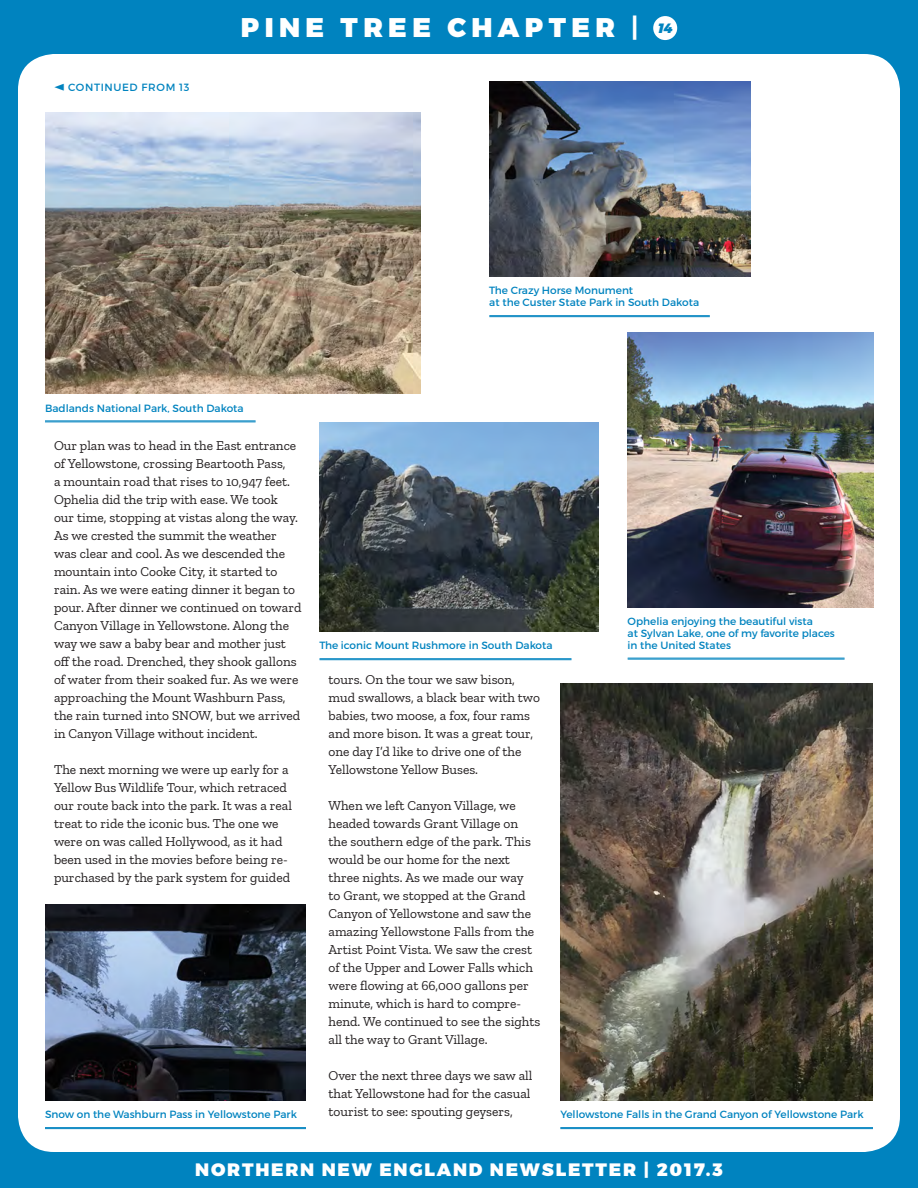
<style>
.page{position:relative;width:918px;height:1188px;background:#0083bf}
.page>*{position:absolute;margin:0;border:0;box-sizing:border-box;transform-origin:0 0}
.t1{font:900 27px "Montserrat";letter-spacing:.2em;color:#fff}
.t2{font:900 18px "Montserrat";letter-spacing:.1em;color:#fff}
.t3{font:13.5px/18px "Zilla Slab";color:#231f20}
.t4{font:10.5px/12px "Montserrat";color:#0083bf}
.t5{font:10.5px "Montserrat";letter-spacing:.06em;color:#0083bf}
.s1{font-family:"Zilla Slab";font-weight:700;font-size:12px}
.s2{font-style:italic;font-size:13.5px;color:#0083bf}
</style>
<div class="page">
<div style="left:18px;top:54px;width:882px;height:1098px;background:#fff;border-radius:36px"></div>
<div style="left:653px;top:16px;width:24px;height:24px;background:#fff;border-radius:50%"></div>
<img style="left:628px;top:332px;width:245px;height:275px">
<hr style="left:628px;top:658px;width:217px;height:1px;background:#0083bf">
<hr style="left:628px;top:659px;width:217px;height:1px;background:#0083bf">
<img style="left:560px;top:684px;width:313px;height:417px">
<hr style="left:560px;top:1127px;width:313px;height:1px;background:#0083bf">
<hr style="left:560px;top:1128px;width:313px;height:1px;background:#0083bf">
<img style="left:45px;top:112px;width:376px;height:282px">
<hr style="left:45px;top:421px;width:211px;height:1px;background:#0083bf">
<hr style="left:45px;top:422px;width:211px;height:1px;background:#0083bf">
<img style="left:489px;top:81px;width:261px;height:196px">
<hr style="left:489px;top:315px;width:221px;height:1px;background:#0083bf">
<hr style="left:489px;top:316px;width:221px;height:1px;background:#0083bf">
<img style="left:45px;top:905px;width:261px;height:196px">
<hr style="left:45px;top:1127px;width:261px;height:1px;background:#0083bf">
<hr style="left:45px;top:1128px;width:261px;height:1px;background:#0083bf">
<img style="left:320px;top:423px;width:278px;height:209px">
<hr style="left:320px;top:658px;width:252px;height:1px;background:#0083bf">
<hr style="left:320px;top:659px;width:252px;height:1px;background:#0083bf">
<p class="t5" style="left:54px;top:81px;width:137px"><span class="s1">◄</span> CONTINUED FROM 13</p>
<h1 class="t1" style="left:241px;top:11px;width:437px">PINE TREE CHAPTER | <span class="s2">14</span></h1>
<p class="t4" style="left:489px;top:285px;width:211px">The Crazy Horse Monument<br>at the Custer State Park in South Dakota</p>
<p class="t4" style="left:45px;top:402px;width:200px">Badlands National Park, South Dakota</p>
<p class="t3" style="left:54px;top:437px;width:249px">Our plan was to head in the East entrance of Yellowstone, crossing Beartooth Pass,<br>a mountain road that rises to 10,947 feet.<br>Ophelia did the trip with ease. We took<br>our time, stopping at vistas along the way.<br>As we crested the summit the weather was clear and cool. As we descended the mountain into Cooke City, it started to rain. As we were eating dinner it began to pour. After dinner we continued on toward Canyon Village in Yellowstone. Along the way we saw a baby bear and mother just off the road. Drenched, they shook gallons of water from their soaked fur. As we were approaching the Mount Washburn Pass, the rain turned into SNOW, but we arrived in Canyon Village without incident.</p>
<p class="t3" style="left:54px;top:761px;width:240px">The next morning we were up early for a Yellow Bus Wildlife Tour, which retraced our route back into the park. It was a real treat to ride the iconic bus. The one we were on was called Hollywood, as it had been used in the movies before being re&shy;purchased by the park system for guided</p>
<p class="t4" style="left:45px;top:1109px;width:253px">Snow on the Washburn Pass in Yellowstone Park</p>
<p class="t4" style="left:320px;top:640px;width:235px">The iconic Mount Rushmore in South Dakota</p>
<p class="t4" style="left:628px;top:615px;width:209px">Ophelia enjoying the beautiful vista<br>at Sylvan Lake, one of my favorite places in the United States</p>
<p class="t3" style="left:328px;top:671px;width:213px">tours. On the tour we saw bison, mud swallows, a black bear with two babies, two moose, a fox, four rams and more bison. It was a great tour, one day I’d like to drive one of the<br>Yellowstone Yellow Buses.</p>
<p class="t3" style="left:328px;top:796px;width:213px">When we left Canyon Village, we headed towards Grant Village on the southern edge of the park. This would be our home for the next three nights. As we made our way<br>to Grant, we stopped at the Grand<br>Canyon of Yellowstone and saw the amazing Yellowstone Falls from the<br>Artist Point Vista. We saw the crest of the Upper and Lower Falls which were flowing at 66,000 gallons per minute, which is hard to compre&shy;hend. We continued to see the sights all the way to Grant Village.</p>
<p class="t3" style="left:328px;top:1066px;width:205px">Over the next three days we saw all that Yellowstone had for the casual tourist to see: spouting geysers,</p>
<p class="t4" style="left:560px;top:1109px;width:305px">Yellowstone Falls in the Grand Canyon of Yellowstone Park</p>
<h2 class="t2" style="left:195px;top:1158px;width:529px">NORTHERN NEW ENGLAND NEWSLETTER | 2017.3</h2>
</div>
